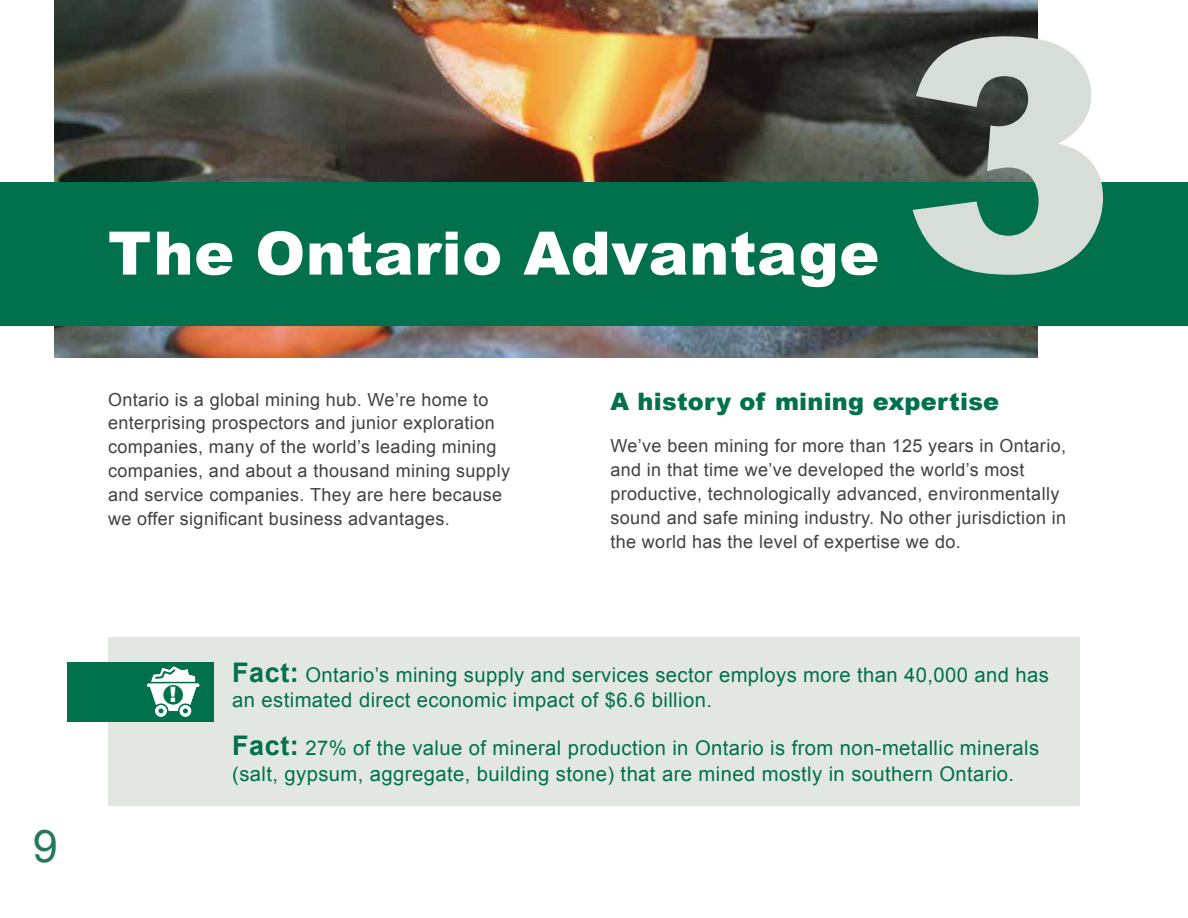
<style>
.page{position:relative;width:1188px;height:918px;background:#fff}
.page>*{position:absolute;margin:0;border:0;box-sizing:border-box;transform-origin:0 0}
.t1{font:900 322.05px "Arial";color:#d7ddd7}
.t2{font:900 60px "Arial";letter-spacing:.01em;color:#fff}
.t3{font:45px "Arial";color:#237958}
.t4{font:900 24px "Arial";letter-spacing:.01em;color:#00704d}
.t5{font:900 21.3px "Arial";color:#fff}
.t6{font:20.25px/25.5px "Arial";letter-spacing:.02em;color:#00704d}
.t7{font:18px/24px "Arial";letter-spacing:.02em;color:#414042}
.s1{font-weight:700;font-size:27px}
</style>
<div class="page">
<img style="left:54px;top:0;width:983px;height:358px">
<div style="left:0;top:182px;width:1188px;height:144px;background:#00704d"></div>
<div style="left:108px;top:637px;width:972px;height:169px;background:#e3e7e2"></div>
<div style="left:67px;top:662px;width:147px;height:59px;background:#00704d"></div>
<svg style="left:147px;top:667px;width:52px;height:50px"></svg>
<div style="left:163px;top:685px;width:20px;height:20px;background:#00704d;border-radius:50%"></div>
<h3 class="t3" style="left:33px;top:817px;width:27px">9</h3>
<h1 class="t2" style="left:108px;top:220px;width:773px">The Ontario Advantage</h1>
<h1 class="t1" style="left:901px;top:-23px;width:216px">3</h1>
<p class="t7" style="left:108px;top:387px;width:404px">Ontario is a global mining hub. We’re home to enterprising prospectors and junior exploration companies, many of the world’s leading mining companies, and about a thousand mining supply and service companies. They are here because we offer significant business advantages.</p>
<h2 class="t4" style="left:610px;top:388px;width:390px">A history of mining expertise</h2>
<p class="t7" style="left:610px;top:433px;width:457px">We’ve been mining for more than 125 years in Ontario, and in that time we’ve developed the world’s most productive, technologically advanced, environmentally sound and safe mining industry. No other jurisdiction in the world has the level of expertise we do.</p>
<p class="t5" style="left:170px;top:683px;width:9px">!</p>
<p class="t6" style="left:232px;top:662px;width:818px"><span class="s1">Fact:</span> Ontario’s mining supply and services sector employs more than 40,000 and has an estimated direct economic impact of $6.6 billion.</p>
<p class="t6" style="left:232px;top:736px;width:809px"><span class="s1">Fact:</span> 27% of the value of mineral production in Ontario is from non-metallic minerals (salt, gypsum, aggregate, building stone) that are mined mostly in southern Ontario.</p>
</div>
